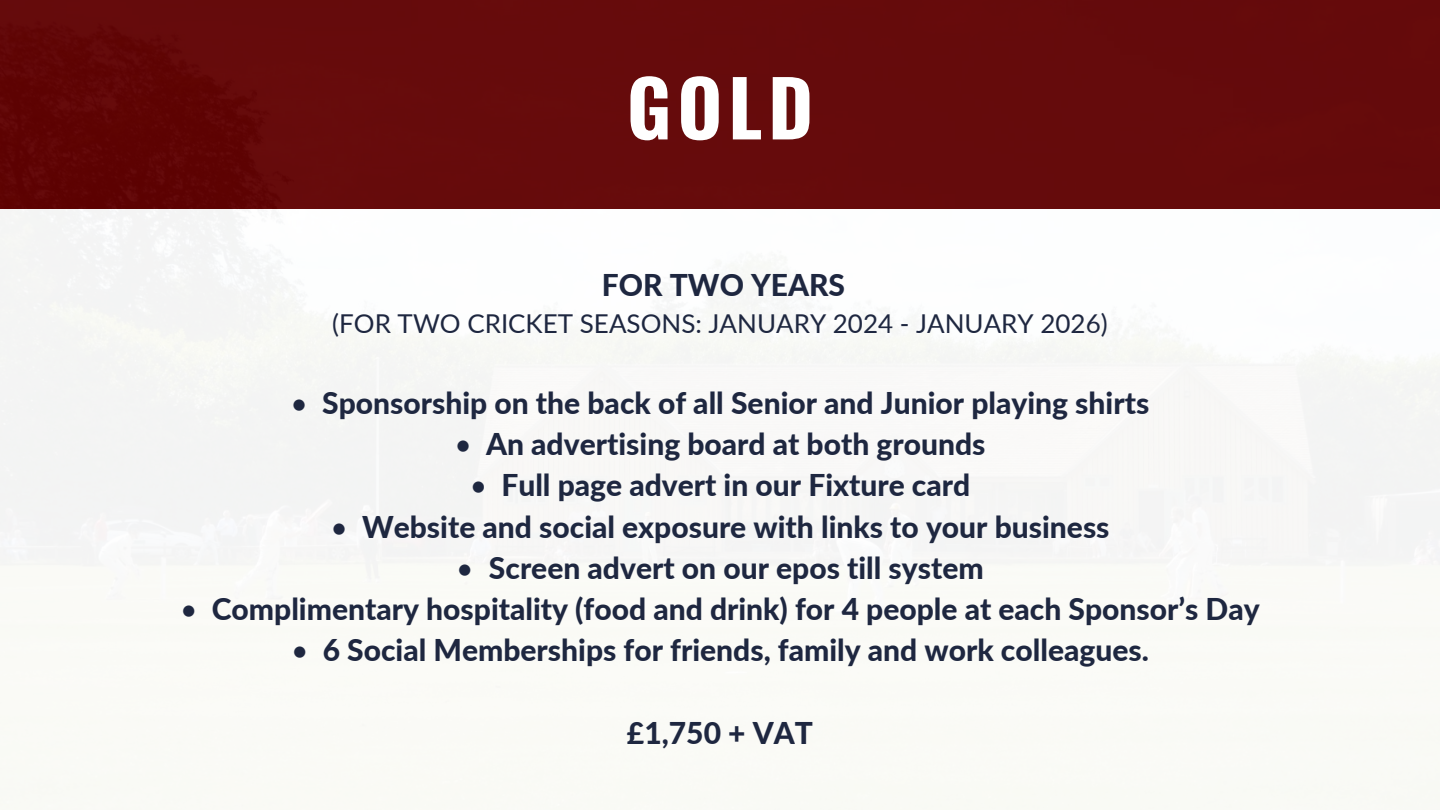
<style>
.page{position:relative;width:1440px;height:810px;background:#fff}
.page>*{position:absolute;margin:0;border:0;box-sizing:border-box;transform-origin:0 0}
.t1{font:700 77px "Oswald";color:#fff}
.t2{font:800 30px "Lato";color:#1e2740}
.t3{font:26px "Lato";color:#1e2740}
.s1{font-weight:400}
</style>
<div class="page">
<img style="left:0;top:0;width:1440px;height:810px">
<h3 class="t1" style="left:627px;top:48px;width:188px">GOLD</h3>
<p class="t2" style="left:602px;top:267px;width:245px">FOR TWO YEARS</p>
<h1 class="t3" style="left:332px;top:307px;width:777px">(FOR TWO CRICKET SEASONS: JANUARY 2024 - JANUARY 2026)</h1>
<p class="t2" style="left:291px;top:384px;width:860px"><span class="s1">•</span> Sponsorship on the back of all Senior and Junior playing shirts</p>
<p class="t2" style="left:454px;top:426px;width:533px"><span class="s1">•</span> An advertising board at both grounds</p>
<p class="t2" style="left:470px;top:467px;width:502px"><span class="s1">•</span> Full page advert in our Fixture card</p>
<p class="t2" style="left:330px;top:508px;width:781px"><span class="s1">•</span> Website and social exposure with links to your business</p>
<p class="t2" style="left:456px;top:549px;width:529px"><span class="s1">•</span> Screen advert on our epos till system</p>
<p class="t2" style="left:180px;top:591px;width:1081px"><span class="s1">•</span> Complimentary hospitality (food and drink) for 4 people at each Sponsor’s Day</p>
<p class="t2" style="left:291px;top:632px;width:859px"><span class="s1">•</span> 6 Social Memberships for friends, family and work colleagues.</p>
<p class="t2" style="left:627px;top:714px;width:187px">£1,750 + VAT</p>
</div>
